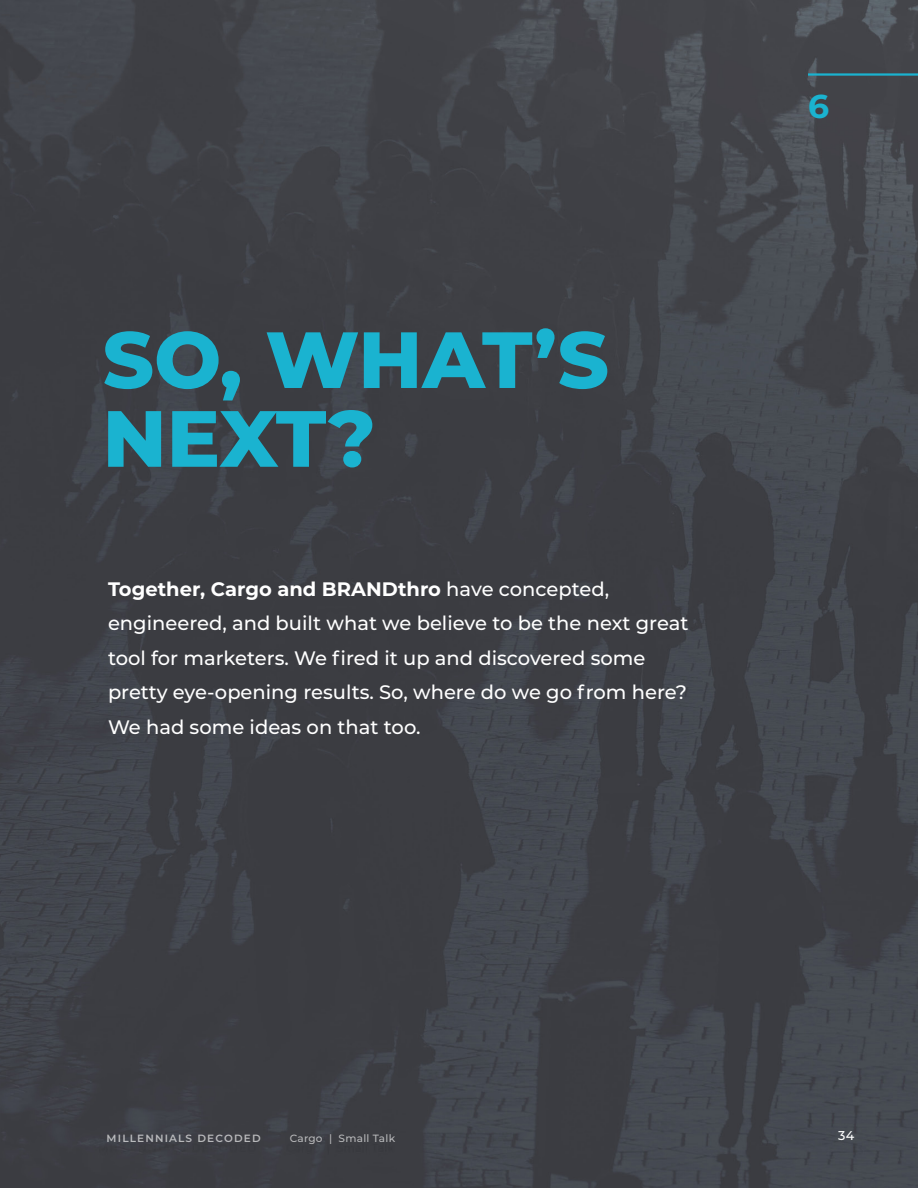
<style>
.page{position:relative;width:918px;height:1188px;background:#fff}
.page>*{position:absolute;margin:0;border:0;box-sizing:border-box;transform-origin:0 0}
.t1{font:800 79.5px/78.8px "Montserrat";letter-spacing:-.005em;color:#1ab3d0}
.t2{font:700 33px "Montserrat";color:#1ab3d0}
.t3{font:500 19.5px/34.5px "Montserrat";color:#fff}
.t4{font:500 12.75px "Montserrat";color:#fff}
.t5{font:600 10.5px "Montserrat";letter-spacing:.11em;color:#fff}
.t6{font:500 10.5px "Montserrat";letter-spacing:.025em;color:#fff}
.s1{font-weight:700}
</style>
<div class="page">
<img style="left:0;top:0;width:918px;height:1188px">
<hr style="left:808px;top:73px;width:110px;height:3px;background:#1ab3d0">
<h1 class="t1" style="left:103px;top:316px;width:508px">SO, WHAT’S<br>NEXT?</h1>
<p class="t3" style="left:108px;top:571px;width:582px"><span class="s1">Together, Cargo and BRANDthro</span> have concepted, engineered, and built what we believe to be the next great tool for marketers. We fired it up and discovered some pretty eye-opening results. So, where do we go from here?<br>We had some ideas on that too.</p>
<h2 class="t2" style="left:808px;top:83px;width:23px">6</h2>
<p class="t5" style="left:107px;top:1131px;width:156px">MILLENNIALS DECODED</p>
<p class="t6" style="left:290px;top:1131px;width:107px">Cargo | Small Talk</p>
<p class="t4" style="left:838px;top:1126px;width:18px">34</p>
</div>
